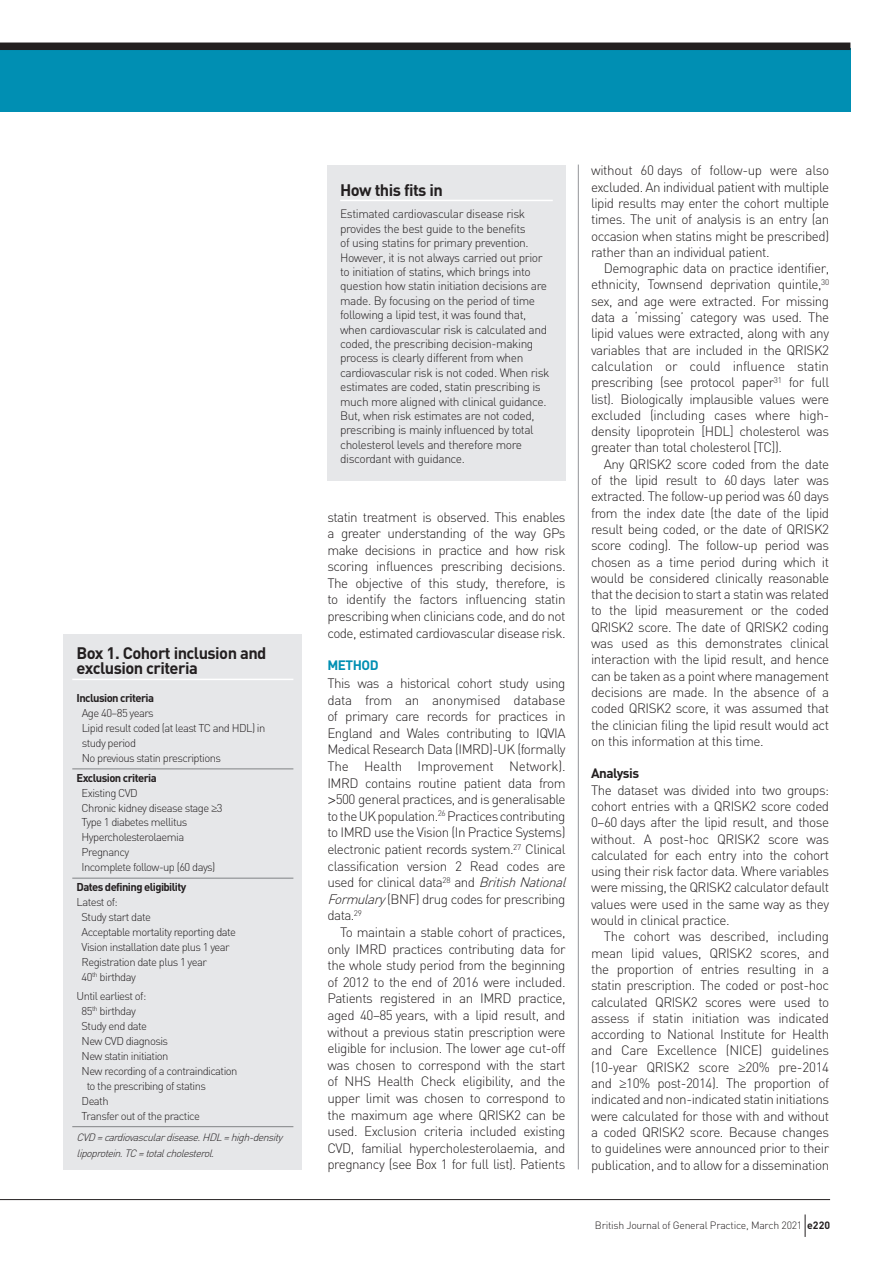
<style>
.page{position:relative;width:893px;height:1263px;background:#fff}
.page>*{position:absolute;margin:0;border:0;box-sizing:border-box;transform-origin:0 0}
.t1{font:700 16.5px/15px "DIN";letter-spacing:-.035em;color:#231f20}
.t2{font:300 13.5px/16.4px "DIN";letter-spacing:-.04em;color:#231f20;text-align:justify}
.t3{font:700 13.5px "DIN";letter-spacing:-.035em;color:#231f20}
.t4{font:700 13.5px "DIN";letter-spacing:-.035em;color:#008fb3}
.t5{font:300 12px/14.4px "DIN";letter-spacing:-.035em;color:#231f20}
.t6{font:300 11.25px/15px "DIN";letter-spacing:-.05em;color:#231f20}
.t7{font:700 11.25px "DIN";letter-spacing:-.05em;color:#231f20}
.t8{font:italic 300 10.5px/16.5px "DIN";color:#231f20}
.t9{font:300 10.5px "DIN";letter-spacing:-.025em;color:#231f20}
.s1{font-family:"Helvetica"}
.s2{font-style:italic}
.s3{font-weight:700}
</style>
<div class="page">
<div style="left:0;top:48px;width:850px;height:63px;background:#008fb3"></div>
<div style="left:0;top:43px;width:850px;height:7px;background:#231f20"></div>
<hr style="left:578px;top:165px;width:1px;height:1004px;background:#939598">
<div style="left:327px;top:165px;width:239px;height:315px;background:#e6e7e9"></div>
<hr style="left:340px;top:200px;width:213px;height:1px;background:#fff">
<div style="left:64px;top:634px;width:238px;height:535px;background:#e6e7e9"></div>
<hr style="left:72px;top:679px;width:221px;height:1px;background:#fff">
<hr style="left:72px;top:768px;width:221px;height:1px;background:#808285">
<hr style="left:72px;top:878px;width:221px;height:1px;background:#808285">
<hr style="left:72px;top:1126px;width:221px;height:1px;background:#808285">
<hr style="left:0;top:1199px;width:830px;height:1px;background:#231f20">
<svg style="left:805px;top:1214px;width:1px;height:23px"></svg>
<p class="t1" style="left:77px;top:645px;width:191px">Box 1. Cohort inclusion and exclusion criteria</p>
<p class="t7" style="left:77px;top:691px;width:79px">Inclusion criteria</p>
<p class="t6" style="left:82px;top:706px;width:185px">Age 40–85 years<br>Lipid result coded (at least TC and HDL) in study period<br>No previous statin prescriptions</p>
<p class="t7" style="left:77px;top:770px;width:82px">Exclusion criteria</p>
<p class="t6" style="left:82px;top:785px;width:143px">Existing CVD<br>Chronic kidney disease stage <span class="s1">≥</span>3<br>Type 1 diabetes mellitus<br>Hypercholesterolaemia<br>Pregnancy<br>Incomplete follow-up (60 days)</p>
<p class="t7" style="left:77px;top:879px;width:111px">Dates defining eligibility</p>
<p class="t6" style="left:82px;top:894px;width:156px;text-indent:-5px">Latest of:<br>Study start date<br>Acceptable mortality reporting date<br>Vision installation date plus 1 year<br>Registration date plus 1 year<br>40<sup>th</sup> birthday</p>
<p class="t6" style="left:77px;top:988px;width:71px">Until earliest of:</p>
<p class="t6" style="left:82px;top:1003px;width:56px">85<sup>th</sup> birthday</p>
<p class="t6" style="left:82px;top:1018px;width:67px">Study end date</p>
<p class="t6" style="left:82px;top:1033px;width:88px">New CVD diagnosis</p>
<p class="t6" style="left:82px;top:1048px;width:88px">New statin initiation</p>
<p class="t6" style="left:82px;top:1063px;width:157px">New recording of a contraindication</p>
<p class="t6" style="left:87px;top:1078px;width:121px">to the prescribing of statins</p>
<p class="t6" style="left:82px;top:1093px;width:29px">Death</p>
<p class="t6" style="left:82px;top:1108px;width:120px">Transfer out of the practice</p>
<p class="t8" style="left:77px;top:1129px;width:211px">CVD = cardiovasculardisease.HDL = high-density lipoprotein.TC = totalcholesterol.</p>
<p class="t1" style="left:340px;top:181px;width:104px">How this fits in</p>
<p class="t5" style="left:340px;top:207px;width:211px">Estimated cardiovascular disease risk provides the best guide to the benefits<br>of using statins for primary prevention.<br>However, it is not always carried out prior to initiation of statins, which brings into question how statin initiation decisions are made. By focusing on the period of time following a lipid test, it was found that, when cardiovascular risk is calculated and coded, the prescribing decision-making process is clearly different from when cardiovascular risk is not coded. When risk estimates are coded, statin prescribing is much more aligned with clinical guidance.<br>But, when risk estimates are not coded, prescribing is mainly influenced by total cholesterol levels and therefore more discordant with guidance.</p>
<p class="t2" style="left:327px;top:508px;width:240px">statin treatment is observed. This enables a greater understanding of the way GPs make decisions in practice and how risk scoring influences prescribing decisions.<br>The objective of this study, therefore, is to identify the factors influencing statin prescribing when clinicians code, and do not code, estimated cardiovascular disease risk.</p>
<p class="t4" style="left:327px;top:656px;width:53px">METHOD</p>
<p class="t2" style="left:327px;top:675px;width:244px;text-align:left">This was a historical cohort study using data from an anonymised database of primary care records for practices in England and Wales contributing to IQVIA Medical Research Data (IMRD)-UK (formally The Health Improvement Network).<br>IMRD contains routine patient data from <span class="s1">&gt;</span>500 general practices, and is generalisable to the UK population.<sup>26</sup> Practices contributing to IMRD use the Vision (In Practice Systems) electronic patient records system.<sup>27</sup> Clinical classification version 2 Read codes are used for clinical data<sup>28</sup> and <span class="s2">BritishNational Formulary</span>(BNF) drug codes for prescribing data.<sup>29</sup></p>
<p class="t2" style="left:327px;top:924px;width:240px;text-indent:13px">To maintain a stable cohort of practices, only IMRD practices contributing data for the whole study period from the beginning of 2012 to the end of 2016 were included.<br>Patients registered in an IMRD practice, aged 40–85 years, with a lipid result, and without a previous statin prescription were eligible for inclusion. The lower age cut-off was chosen to correspond with the start of NHS Health Check eligibility, and the upper limit was chosen to correspond to the maximum age where QRISK2 can be used. Exclusion criteria included existing CVD, familial hypercholesterolaemia, and pregnancy (see Box 1 for full list). Patients</p>
<p class="t2" style="left:591px;top:162px;width:240px">without 60 days of follow-up were also excluded. An individual patient with multiple lipid results may enter the cohort multiple times. The unit of analysis is an entry (an occasion when statins might be prescribed) rather than an individual patient.</p>
<p class="t2" style="left:591px;top:260px;width:240px;text-indent:13px">Demographic data on practice identifier, ethnicity, Townsend deprivation quintile,<sup>30 </sup>sex, and age were extracted. For missing data a ‘missing’ category was used. The lipid values were extracted, along with any variables that are included in the QRISK2 calculation or could influence statin prescribing (see protocol paper<sup>31</sup> for full list). Biologically implausible values were excluded (including cases where high&shy;density lipoprotein [HDL] cholesterol was greater than total cholesterol [TC]).</p>
<p class="t2" style="left:591px;top:456px;width:240px;text-indent:13px">Any QRISK2 score coded from the date of the lipid result to 60 days later was extracted. The follow-up period was 60 days from the index date (the date of the lipid result being coded, or the date of QRISK2 score coding). The follow-up period was chosen as a time period during which it would be considered clinically reasonable that the decision to start a statin was related to the lipid measurement or the coded QRISK2 score. The date of QRISK2 coding was used as this demonstrates clinical interaction with the lipid result, and hence can be taken as a point where management decisions are made. In the absence of a coded QRISK2 score, it was assumed that the clinician filing the lipid result would act on this information at this time.</p>
<p class="t3" style="left:591px;top:765px;width:50px">Analysis</p>
<p class="t2" style="left:591px;top:781px;width:240px">The dataset was divided into two groups: cohort entries with a QRISK2 score coded 0–60 days after the lipid result, and those without. A post-hoc QRISK2 score was calculated for each entry into the cohort using their risk factor data. Where variables were missing, the QRISK2 calculator default values were used in the same way as they would in clinical practice.</p>
<p class="t2" style="left:591px;top:928px;width:240px;text-indent:13px">The cohort was described, including mean lipid values, QRISK2 scores, and the proportion of entries resulting in a statin prescription. The coded or post-hoc calculated QRISK2 scores were used to assess if statin initiation was indicated according to National Institute for Health and Care Excellence (NICE) guidelines (10-year QRISK2 score <span class="s1">≥</span>20% pre-2014 and <span class="s1">≥</span>10% post-2014). The proportion of indicated and non-indicated statin initiations were calculated for those with and without a coded QRISK2 score. Because changes to guidelines were announced prior to their publication, and to allow for a dissemination</p>
<p class="t9" style="left:595px;top:1219px;width:237px">British Journal of General Practice, March 2021 <span class="s3">e220</span></p>
</div>
